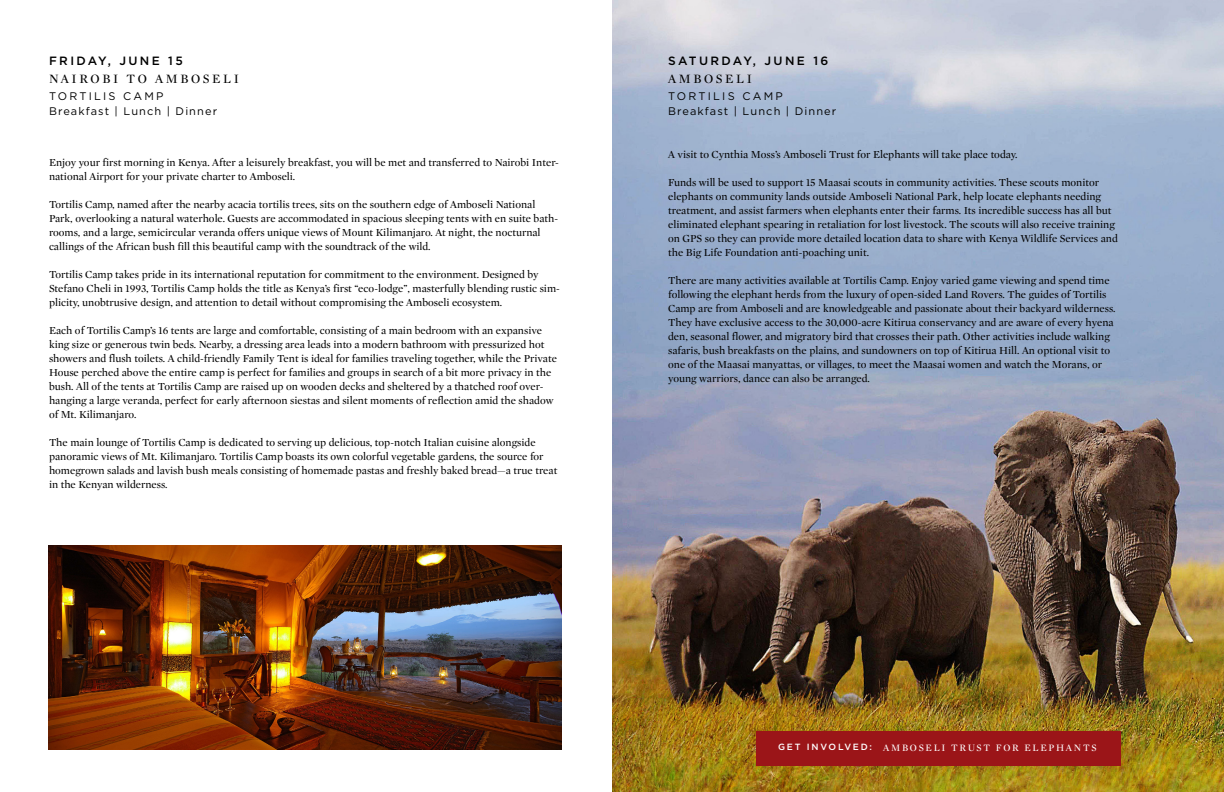
<style>
.page{position:relative;width:1224px;height:792px;background:#fff}
.page>*{position:absolute;margin:0;border:0;box-sizing:border-box;transform-origin:0 0}
.t1{font:13px "Mercury Display Roman";letter-spacing:.2em;color:#000}
.t2{font:500 12px "Gotham HTF";letter-spacing:.2em;color:#000}
.t3{font:11px/14px "Mercury Display Roman";color:#000}
.t4{font:11px/15px "Gotham HTF";letter-spacing:.1em;color:#000}
.t5{font:10px "Mercury Display Roman";letter-spacing:.17em;color:#fff}
.s1{font-family:"Gotham HTF";font-weight:500;font-size:9px}
</style>
<div class="page">
<img style="left:49px;top:545px;width:512px;height:205px">
<img style="left:612px;top:0;width:612px;height:792px">
<div style="left:756px;top:731px;width:365px;height:35px;background:#9b1518"></div>
<p class="t2" style="left:49px;top:54px;width:135px">FRIDAY, JUNE 15</p>
<p class="t1" style="left:49px;top:71px;width:191px">NAIROBI TO AMBOSELI</p>
<p class="t4" style="left:49px;top:89px;width:170px">TORTILIS CAMP<br>Breakfast | Lunch | Dinner</p>
<p class="t3" style="left:49px;top:156px;width:511px">Enjoy your first morning in Kenya. After a leisurely breakfast, you will be met and transferred to Nairobi Inter&shy;national Airport for your private charter to Amboseli.</p>
<p class="t3" style="left:49px;top:198px;width:511px">Tortilis Camp, named after the nearby acacia tortilis trees, sits on the southern edge of Amboseli National Park, overlooking a natural waterhole. Guests are accommodated in spacious sleeping tents with en suite bath&shy;rooms, and a large, semicircular veranda offers unique views of Mount Kilimanjaro. At night, the nocturnal callings of the African bush fill this beautiful camp with the soundtrack of the wild.</p>
<p class="t3" style="left:49px;top:268px;width:512px">Tortilis Camp takes pride in its international reputation for commitment to the environment. Designed by<br>Stefano Cheli in 1993, Tortilis Camp holds the title as Kenya’s first “eco-lodge”, masterfully blending rustic sim&shy;plicity, unobtrusive design, and attention to detail without compromising the Amboseli ecosystem.</p>
<p class="t3" style="left:49px;top:324px;width:510px">Each of Tortilis Camp’s 16 tents are large and comfortable, consisting of a main bedroom with an expansive king size or generous twin beds. Nearby, a dressing area leads into a modern bathroom with pressurized hot showers and flush toilets. A child-friendly Family Tent is ideal for families traveling together, while the Private House perched above the entire camp is perfect for families and groups in search of a bit more privacy in the bush. All of the tents at Tortilis Camp are raised up on wooden decks and sheltered by a thatched roof over&shy;hanging a large veranda, perfect for early afternoon siestas and silent moments of reflection amid the shadow of Mt. Kilimanjaro.</p>
<p class="t3" style="left:49px;top:436px;width:510px">The main lounge of Tortilis Camp is dedicated to serving up delicious, top-notch Italian cuisine alongside panoramic views of Mt. Kilimanjaro. Tortilis Camp boasts its own colorful vegetable gardens, the source for homegrown salads and lavish bush meals consisting of homemade pastas and freshly baked bread—a true treat in the Kenyan wilderness.</p>
<p class="t2" style="left:668px;top:54px;width:162px">SATURDAY, JUNE 16</p>
<p class="t1" style="left:668px;top:71px;width:85px">AMBOSELI</p>
<p class="t4" style="left:668px;top:89px;width:170px">TORTILIS CAMP<br>Breakfast | Lunch | Dinner</p>
<p class="t3" style="left:668px;top:147px;width:351px">A visit to Cynthia Moss’s Amboseli Trust for Elephants will take place today.</p>
<p class="t3" style="left:668px;top:175px;width:451px">Funds will be used to support 15 Maasai scouts in community activities. These scouts monitor elephants on community lands outside Amboseli National Park, help locate elephants needing treatment, and assist farmers when elephants enter their farms. Its incredible success has all but eliminated elephant spearing in retaliation for lost livestock. The scouts will also receive training on GPS so they can provide more detailed location data to share with Kenya Wildlife Services and the Big Life Foundation anti-poaching unit.</p>
<p class="t3" style="left:668px;top:273px;width:449px">There are many activities available at Tortilis Camp. Enjoy varied game viewing and spend time following the elephant herds from the luxury of open-sided Land Rovers. The guides of Tortilis Camp are from Amboseli and are knowledgeable and passionate about their backyard wilderness.<br>They have exclusive access to the 30,000-acre Kitirua conservancy and are aware of every hyena den, seasonal flower, and migratory bird that crosses their path. Other activities include walking safaris, bush breakfasts on the plains, and sundowners on top of Kitirua Hill. An optional visit to one of the Maasai manyattas, or villages, to meet the Maasai women and watch the Morans, or young warriors, dance can also be arranged.</p>
<p class="t5" style="left:778px;top:742px;width:320px"><span class="s1">GET INVOLVED:</span> AMBOSELI TRUST FOR ELEPHANTS</p>
</div>
